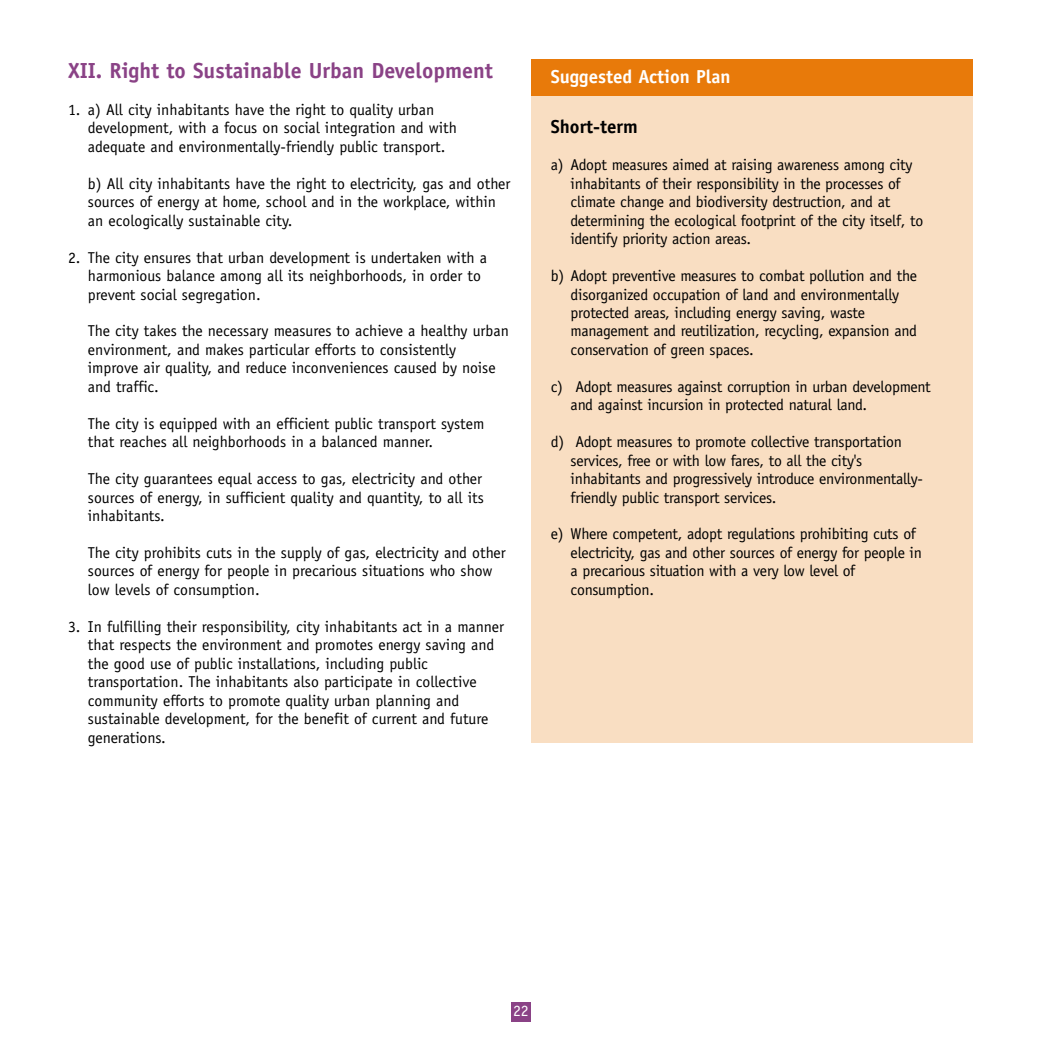
<style>
.page{position:relative;width:1042px;height:1042px;background:#fff}
.page>*{position:absolute;margin:0;border:0;box-sizing:border-box;transform-origin:0 0}
.t1{font:700 21.88px "Officina Sans";color:#8a4286}
.t2{font:700 18.9px "Officina Sans";color:#fff}
.t3{font:700 18.9px "Officina Sans";color:#000}
.t4{font:15.75px/18.4px "Officina Sans";letter-spacing:-.015em;color:#000}
.t5{font:15.75px "Officina Sans";color:#fff}
</style>
<div class="page">
<div style="left:511px;top:1002px;width:20px;height:20px;background:#8a4286"></div>
<div style="left:531px;top:96px;width:441px;height:646px;background:#f9dec2"></div>
<div style="left:531px;top:60px;width:441px;height:36px;background:#e87a0a"></div>
<h1 class="t1" style="left:68px;top:62px;width:426px">XII. Right to Sustainable Urban Development</h1>
<p class="t4" style="left:88px;top:102px;width:370px;text-indent:-20px">1. a) All city inhabitants have the right to quality urban development, with a focus on social integration and with adequate and environmentally-friendly public transport.</p>
<p class="t4" style="left:88px;top:175px;width:424px">b) All city inhabitants have the right to electricity, gas and other sources of energy at home, school and in the workplace, within an ecologically sustainable city.</p>
<p class="t4" style="left:88px;top:249px;width:401px;text-indent:-20px">2. The city ensures that urban development is undertaken with a harmonious balance among all its neighborhoods, in order to prevent social segregation.</p>
<p class="t4" style="left:88px;top:323px;width:422px">The city takes the necessary measures to achieve a healthy urban environment, and makes particular efforts to consistently improve air quality, and reduce inconveniences caused by noise and traffic.</p>
<p class="t4" style="left:88px;top:415px;width:398px">The city is equipped with an efficient public transport system that reaches all neighborhoods in a balanced manner.</p>
<p class="t4" style="left:88px;top:471px;width:397px;text-align:justify">The city guarantees equal access to gas, electricity and other sources of energy, in sufficient quality and quantity, to all its inhabitants.</p>
<p class="t4" style="left:88px;top:545px;width:419px">The city prohibits cuts in the supply of gas, electricity and other sources of energy for people in precarious situations who show low levels of consumption.</p>
<p class="t4" style="left:88px;top:618px;width:418px;text-indent:-20px">3. In fulfilling their responsibility, city inhabitants act in a manner that respects the environment and promotes energy saving and the good use of public installations, including public transportation. The inhabitants also participate in collective community efforts to promote quality urban planning and sustainable development, for the benefit of current and future generations.</p>
<p class="t2" style="left:551px;top:69px;width:181px">Suggested Action Plan</p>
<p class="t3" style="left:551px;top:120px;width:89px">Short-term</p>
<p class="t4" style="left:570px;top:157px;width:354px;text-indent:-20px">a) Adopt measures aimed at raising awareness among city inhabitants of their responsibility in the processes of climate change and biodiversity destruction, and at determining the ecological footprint of the city itself, to identify priority action areas.</p>
<p class="t4" style="left:570px;top:268px;width:348px;text-indent:-20px">b) Adopt preventive measures to combat pollution and the disorganized occupation of land and environmentally protected areas, including energy saving, waste management and reutilization, recycling, expansion and conservation of green spaces.</p>
<p class="t4" style="left:570px;top:378px;width:362px;text-indent:-20px">c) Adopt measures against corruption in urban development and against incursion in protected natural land.</p>
<p class="t4" style="left:570px;top:434px;width:354px;text-indent:-20px">d) Adopt measures to promote collective transportation services, free or with low fares, to all the city's inhabitants and progressively introduce environmentally&shy;friendly public transport services.</p>
<p class="t4" style="left:570px;top:526px;width:353px;text-indent:-20px">e) Where competent, adopt regulations prohibiting cuts of electricity, gas and other sources of energy for people in a precarious situation with a very low level of consumption.</p>
<p class="t5" style="left:513px;top:1005px;width:17px">22</p>
</div>
